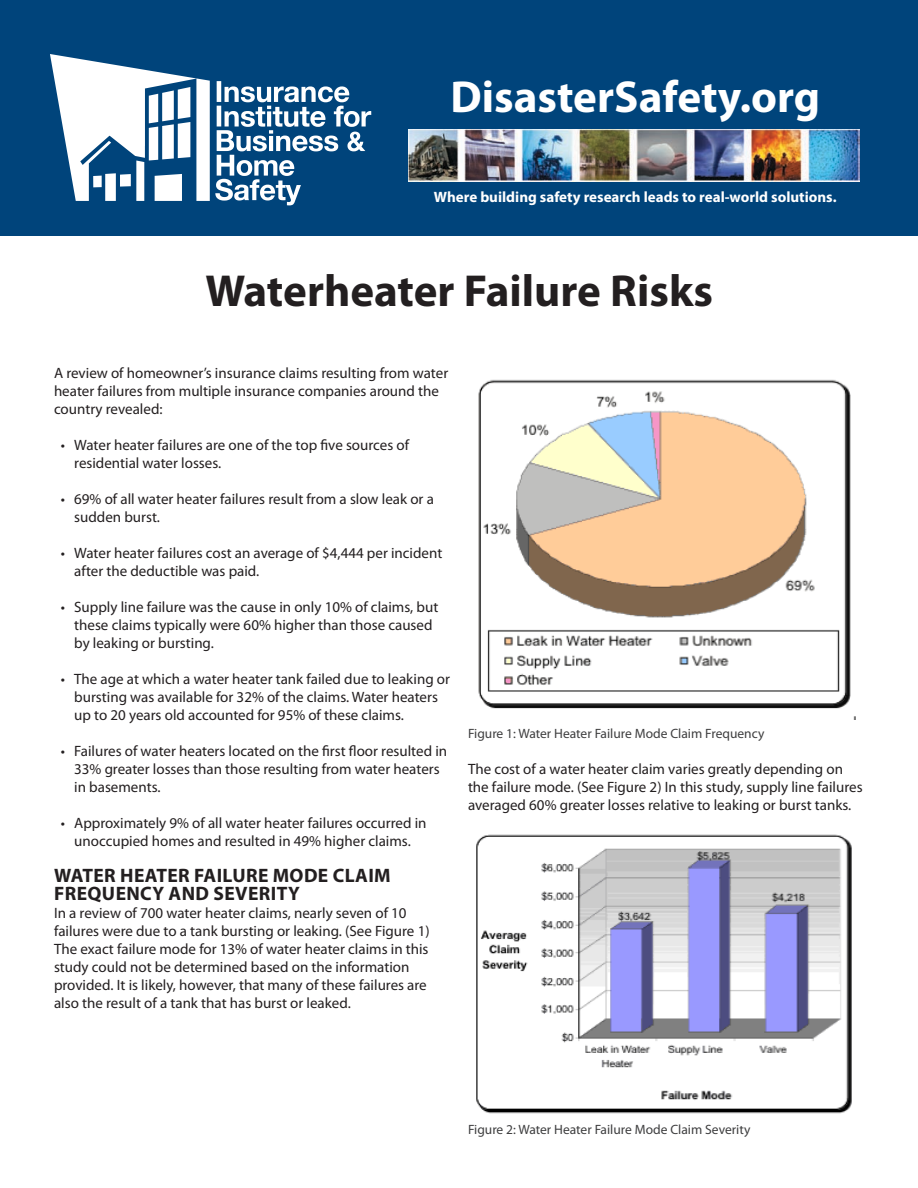
<style>
.page{position:relative;width:918px;height:1188px;background:#fff}
.page>*{position:absolute;margin:0;border:0;box-sizing:border-box;transform-origin:0 0}
.t1{font:700 45px "Myriad Pro";color:#231f20}
.t2{font:700 45px "Myriad Pro";color:#fff}
.t3{font:700 19.5px/18px "Myriad Pro";letter-spacing:.02em;color:#231f20}
.t4{font:15px/18px "Myriad Pro";color:#231f20}
.t5{font:700 15px "Myriad Pro";color:#fff}
.t6{font:13.5px "Myriad Pro";color:#3e3e3f}
</style>
<div class="page">
<img style="left:478px;top:379px;width:378px;height:341px">
<img style="left:476px;top:834px;width:376px;height:280px">
<div style="left:0;top:0;width:918px;height:236px;background:#00447b"></div>
<svg style="left:50px;top:54px;width:321px;height:151px"></svg>
<svg style="left:155px;top:174px;width:27px;height:27px"></svg>
<img style="left:408px;top:129px;width:451px;height:52px">
<h1 class="t2" style="left:450px;top:68px;width:371px">DisasterSafety.org</h1>
<p class="t5" style="left:434px;top:188px;width:404px">Where building safety research leads to real-world solutions.</p>
<h1 class="t1" style="left:206px;top:261px;width:509px">Waterheater Failure Risks</h1>
<p class="t4" style="left:54px;top:364px;width:396px">A review of homeowner’s insurance claims resulting from water heater failures from multiple insurance companies around the country revealed:</p>
<p class="t4" style="left:74px;top:436px;width:336px;text-indent:-14px">• Water heater failures are one of the top five sources of residential water losses.</p>
<p class="t4" style="left:74px;top:490px;width:361px;text-indent:-14px">• 69% of all water heater failures result from a slow leak or a sudden burst.</p>
<p class="t4" style="left:74px;top:544px;width:370px;text-indent:-14px">• Water heater failures cost an average of $4,444 per incident after the deductible was paid.</p>
<p class="t4" style="left:74px;top:598px;width:366px;text-indent:-14px">• Supply line failure was the cause in only 10% of claims, but these claims typically were 60% higher than those caused by leaking or bursting.</p>
<p class="t4" style="left:74px;top:670px;width:377px;text-indent:-14px">• The age at which a water heater tank failed due to leaking or bursting was available for 32% of the claims. Water heaters up to 20 years old accounted for 95% of these claims.</p>
<p class="t4" style="left:74px;top:742px;width:374px;text-indent:-14px">• Failures of water heaters located on the first floor resulted in<br>33% greater losses than those resulting from water heaters in basements.</p>
<p class="t4" style="left:61px;top:814px;width:367px;text-align:center">• Approximately 9% of all water heater failures occurred in unoccupied homes and resulted in 49% higher claims.</p>
<h2 class="t3" style="left:54px;top:866px;width:338px">WATER HEATER FAILURE MODE CLAIM<br>FREQUENCY AND SEVERITY</h2>
<p class="t4" style="left:54px;top:904px;width:377px">In a review of 700 water heater claims, nearly seven of 10 failures were due to a tank bursting or leaking. (See Figure 1)<br>The exact failure mode for 13% of water heater claims in this study could not be determined based on the information provided. It is likely, however, that many of these failures are also the result of a tank that has burst or leaked.</p>
<p class="t6" style="left:468px;top:725px;width:298px">Figure 1: Water Heater Failure Mode Claim Frequency</p>
<p class="t4" style="left:468px;top:760px;width:396px">The cost of a water heater claim varies greatly depending on the failure mode. (See Figure 2) In this study, supply line failures averaged 60% greater losses relative to leaking or burst tanks.</p>
<p class="t6" style="left:468px;top:1121px;width:284px">Figure 2: Water Heater Failure Mode Claim Severity</p>
</div>
